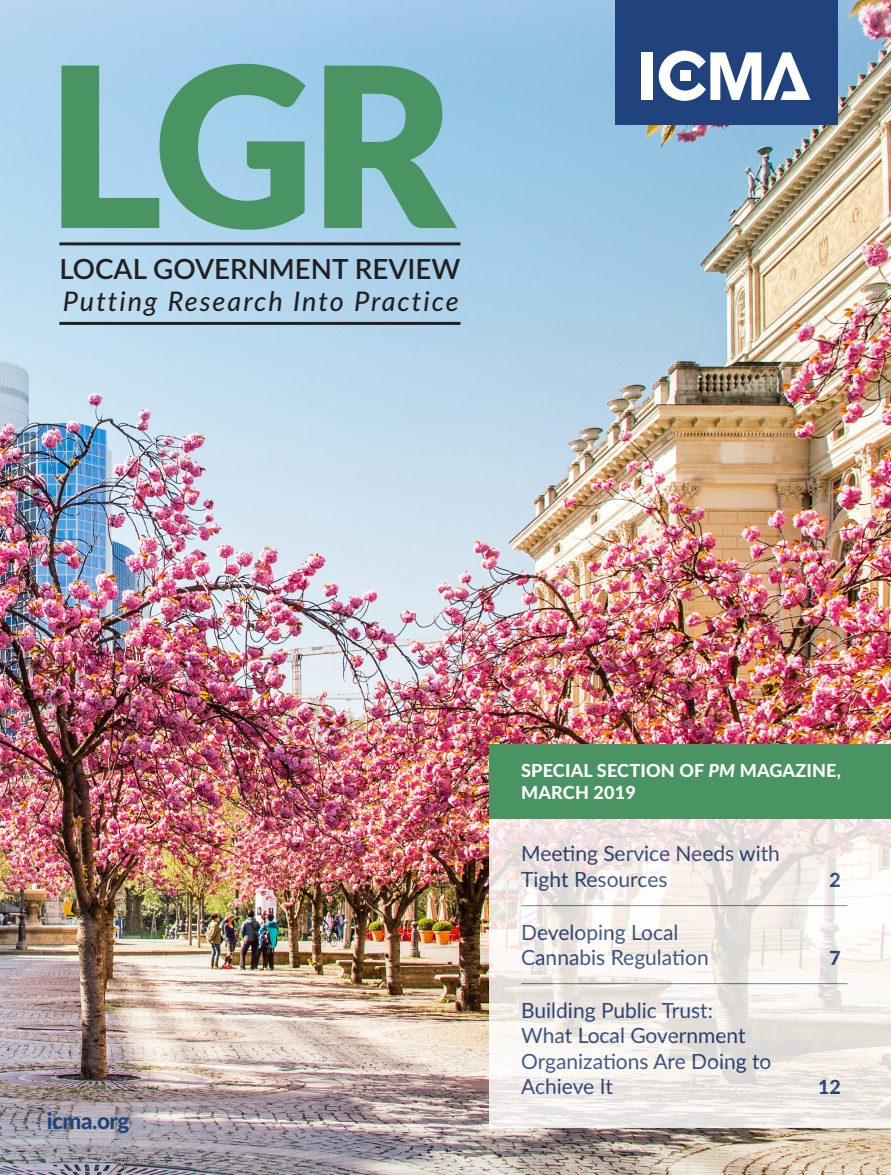
<style>
.page{position:relative;width:891px;height:1175px;background:#fff}
.page>*{position:absolute;margin:0;border:0;box-sizing:border-box;transform-origin:0 0}
.t1{font:600 27.75px "Lato";color:#231f20}
.t2{font:italic 500 27px "Lato";letter-spacing:.075em;color:#231f20}
.t3{font:800 22.5px "Lato";letter-spacing:-.02em;color:#20437e}
.t4{font:21px/25.5px "Lato";color:#20437e}
.t5{font:800 19.5px "Lato";color:#20437e}
.t6{font:800 18px/22.5px "Lato";letter-spacing:.01em;color:#fff}
.s1{font-style:italic}
</style>
<div class="page">
<img style="left:0;top:0;width:891px;height:1174px">
<svg style="left:61px;top:64px;width:396px;height:166px;background:#73afa1"></svg>
<hr style="left:59px;top:242px;width:402px;height:3px;background:#231f20">
<hr style="left:59px;top:322px;width:402px;height:3px;background:#231f20">
<div style="left:615px;top:0;width:222px;height:125px;background:#20437e"></div>
<div style="left:642px;top:52px;width:11px;height:48px;background:#fff"></div>
<svg style="left:659px;top:51px;width:151px;height:50px"></svg>
<svg style="left:490px;top:818px;width:401px;height:310px"></svg>
<hr style="left:521px;top:905px;width:326px;height:1px;background:#808285">
<hr style="left:521px;top:983px;width:326px;height:1px;background:#808285">
<div style="left:490px;top:744px;width:401px;height:74px;background:#499462"></div>
<p class="t1" style="left:59px;top:249px;width:403px">LOCAL GOVERNMENT REVIEW</p>
<p class="t2" style="left:63px;top:281px;width:397px">Putting Research Into Practice</p>
<p class="t3" style="left:47px;top:1104px;width:84px">icma.org</p>
<p class="t6" style="left:521px;top:758px;width:321px">SPECIAL SECTION OF <span class="s1">PM</span> MAGAZINE,<br>MARCH 2019</p>
<p class="t4" style="left:521px;top:840px;width:260px">Meeting Service Needs with<br>Tight Resources</p>
<p class="t4" style="left:521px;top:918px;width:189px">Developing Local<br>Cannabis Regulation</p>
<p class="t4" style="left:521px;top:996px;width:252px">Building Public Trust:<br>What Local Government<br>Organizations Are Doing to<br>Achieve It</p>
<p class="t5" style="left:829px;top:865px;width:13px">2</p>
<p class="t5" style="left:829px;top:943px;width:13px">7</p>
<p class="t5" style="left:818px;top:1072px;width:24px">12</p>
</div>
